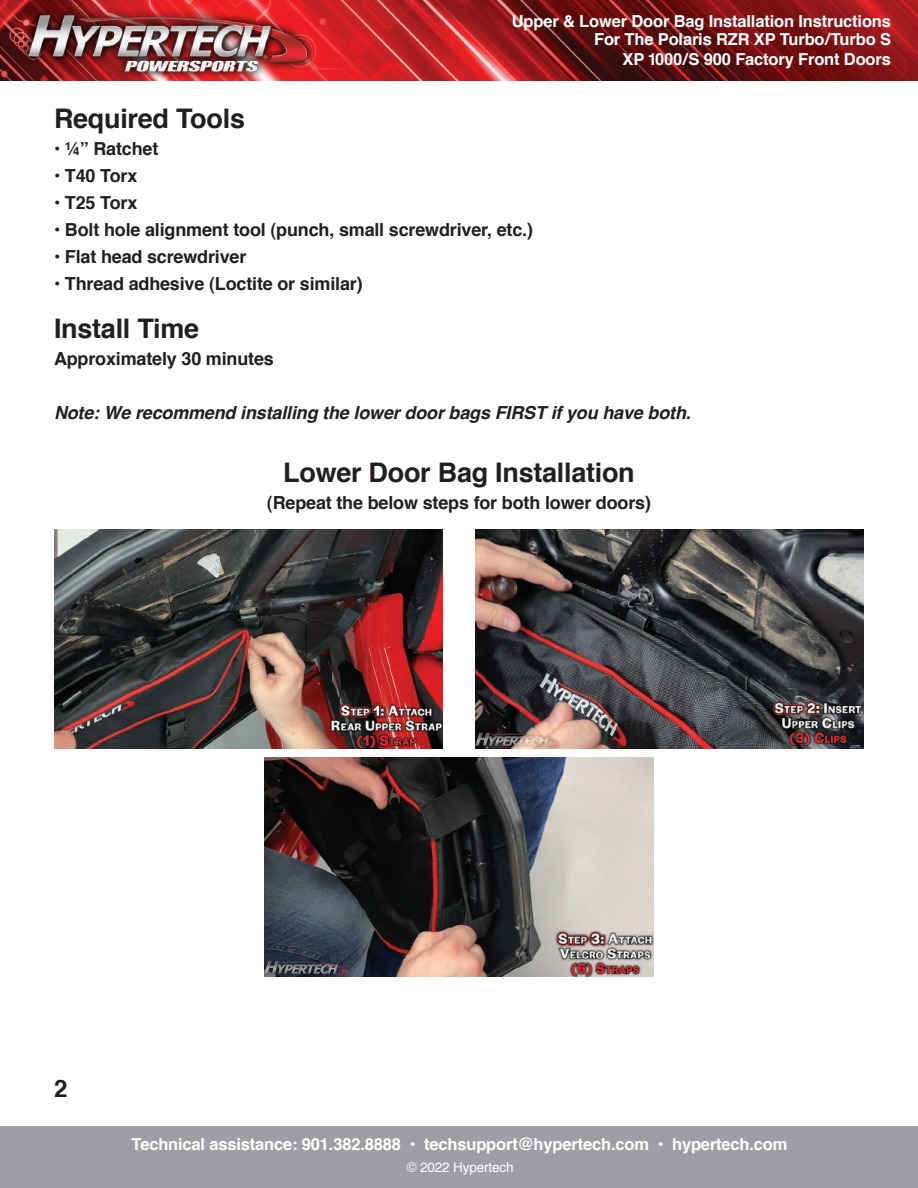
<style>
.page{position:relative;width:918px;height:1188px;background:#fff}
.page>*{position:absolute;margin:0;border:0;box-sizing:border-box;transform-origin:0 0}
.t1{font:700 27px "Helvetica";letter-spacing:-.01em;color:#231f20}
.t2{font:700 24px "Helvetica";color:#231f20}
.t3{font:700 18px "Helvetica";letter-spacing:-.01em;color:#231f20}
.t4{font:italic 700 18px "Helvetica";letter-spacing:-.01em;color:#231f20}
.t5{font:700 16.5px/18px "Helvetica";letter-spacing:-.01em;color:#fff;text-align:right}
.t6{font:13.5px "Helvetica";letter-spacing:-.01em;color:#fff}
</style>
<div class="page">
<img style="left:0;top:0;width:918px;height:81px">
<img style="left:2px;top:0;width:335px;height:81px">
<div style="left:0;top:1126px;width:918px;height:62px;background:#9d9fa2"></div>
<img style="left:54px;top:530px;width:389px;height:218px">
<img style="left:475px;top:530px;width:389px;height:218px">
<img style="left:265px;top:758px;width:388px;height:219px">
<p class="t5" style="left:512px;top:13px;width:381px">Upper &amp; Lower Door Bag Installation Instructions<br>For The Polaris RZR XP Turbo/Turbo S</p>
<p class="t5" style="left:623px;top:51px;width:270px">XP 1000/S 900 Factory Front Doors</p>
<h1 class="t1" style="left:54px;top:97px;width:193px">Required Tools</h1>
<p class="t3" style="left:54px;top:134px;width:106px">• ¼” Ratchet</p>
<p class="t3" style="left:54px;top:161px;width:85px">• T40 Torx</p>
<p class="t3" style="left:54px;top:188px;width:85px">• T25 Torx</p>
<p class="t3" style="left:54px;top:215px;width:480px">• Bolt hole alignment tool (punch, small screwdriver, etc.)</p>
<p class="t3" style="left:54px;top:242px;width:194px">• Flat head screwdriver</p>
<p class="t3" style="left:54px;top:269px;width:310px">• Thread adhesive (Loctite or similar)</p>
<h1 class="t1" style="left:54px;top:307px;width:147px">Install Time</h1>
<p class="t3" style="left:54px;top:344px;width:221px">Approximately 30 minutes</p>
<p class="t4" style="left:54px;top:398px;width:638px">Note: We recommend installing the lower door bags FIRST if you have both.</p>
<h1 class="t1" style="left:283px;top:450px;width:353px">Lower Door Bag Installation</h1>
<p class="t3" style="left:267px;top:488px;width:386px">(Repeat the below steps for both lower doors)</p>
<h2 class="t2" style="left:54px;top:1069px;width:15px">2</h2>
<p class="t5" style="left:132px;top:1135px;width:657px">Technical assistance: 901.382.8888 • techsupport@hypertech.com • hypertech.com</p>
<p class="t6" style="left:407px;top:1157px;width:108px">© 2022 Hypertech</p>
</div>
